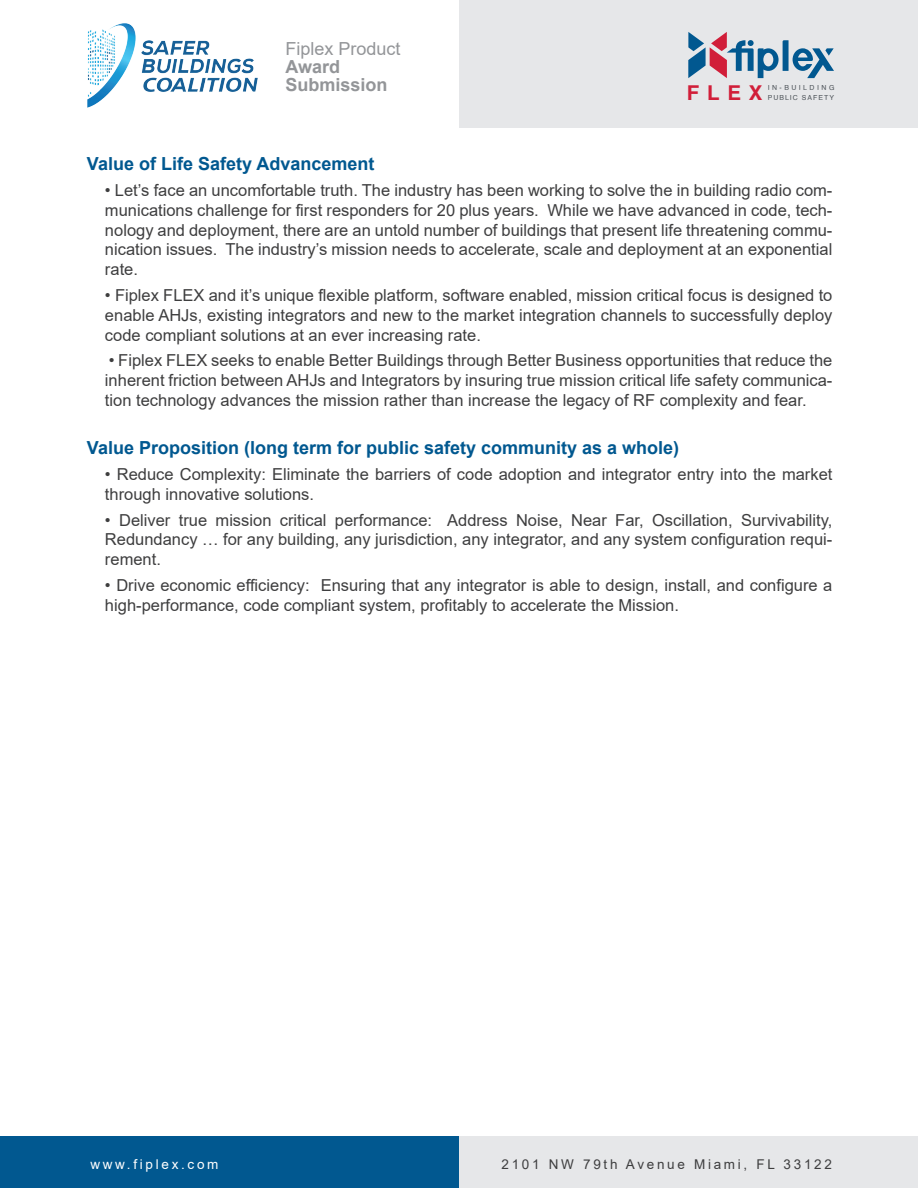
<style>
.page{position:relative;width:918px;height:1188px;background:#fff}
.page>*{position:absolute;margin:0;border:0;box-sizing:border-box;transform-origin:0 0}
.t1{font:700 20.4px "Helvetica";color:#d11e39}
.t2{font:700 18px "Arial";color:#015890}
.t3{font:700 18px/18px "Arial";color:#939598}
.t4{font:18px "Arial";color:#939598}
.t5{font:16.5px/19.8px "Arial";color:#3e3e3f;text-align:justify}
.t6{font:13.5px "Arial";letter-spacing:.2em;color:#3e3e3f}
.t7{font:13.5px "Arial";letter-spacing:.2em;color:#fff}
.t8{font:6.9px "Helvetica";letter-spacing:.15em;color:#4b5157}
.t9{font:6.9px "Helvetica";letter-spacing:.355em;color:#4b5157}
</style>
<div class="page">
<div style="left:460px;top:1137px;width:458px;height:51px;background:#e6e7e9"></div>
<div style="left:0;top:1137px;width:459px;height:51px;background:#015890"></div>
<img style="left:87px;top:23px;width:171px;height:85px">
<div style="left:459px;top:0;width:459px;height:128px;background:#e6e7e9"></div>
<svg style="left:688px;top:32px;width:146px;height:46px"></svg>
<p class="t4" style="left:285px;top:36px;width:117px">Fiplex Product</p>
<p class="t3" style="left:285px;top:58px;width:104px">Award<br>Submission</p>
<p class="t9" style="left:768px;top:83px;width:68px">IN-BUILDING</p>
<p class="t1" style="left:687px;top:76px;width:77px">FLEX</p>
<p class="t8" style="left:768px;top:92px;width:68px">PUBLIC SAFETY</p>
<p class="t2" style="left:87px;top:151px;width:289px">Value of Life Safety Advancement</p>
<p class="t5" style="left:105px;top:180px;width:729px">• Let’s face an uncomfortable truth. The industry has been working to solve the in building radio com&shy;munications challenge for first responders for 20 plus years. While we have advanced in code, tech&shy;nology and deployment, there are an untold number of buildings that present life threatening commu&shy;nication issues. The industry’s mission needs to accelerate, scale and deployment at an exponential rate.</p>
<p class="t5" style="left:105px;top:285px;width:729px">• Fiplex FLEX and it’s unique flexible platform, software enabled, mission critical focus is designed to enable AHJs, existing integrators and new to the market integration channels to successfully deploy code compliant solutions at an ever increasing rate.</p>
<p class="t5" style="left:105px;top:351px;width:729px">• Fiplex FLEX seeks to enable Better Buildings through Better Business opportunities that reduce the inherent friction between AHJs and Integrators by insuring true mission critical life safety communica&shy;tion technology advances the mission rather than increase the legacy of RF complexity and fear.</p>
<p class="t2" style="left:87px;top:435px;width:594px">Value Proposition (long term for public safety community as a whole)</p>
<p class="t5" style="left:105px;top:464px;width:729px">• Reduce Complexity: Eliminate the barriers of code adoption and integrator entry into the market through innovative solutions.</p>
<p class="t5" style="left:105px;top:510px;width:729px">• Deliver true mission critical performance: Address Noise, Near Far, Oscillation, Survivability, Redundancy … for any building, any jurisdiction, any integrator, and any system configuration requi&shy;rement.</p>
<p class="t5" style="left:105px;top:575px;width:729px">• Drive economic efficiency: Ensuring that any integrator is able to design, install, and configure a high-performance, code compliant system, profitably to accelerate the Mission.</p>
<p class="t7" style="left:90px;top:1155px;width:130px">www.fiplex.com</p>
<p class="t6" style="left:502px;top:1155px;width:332px">2101 NW 79th Avenue Miami, FL 33122</p>
</div>
